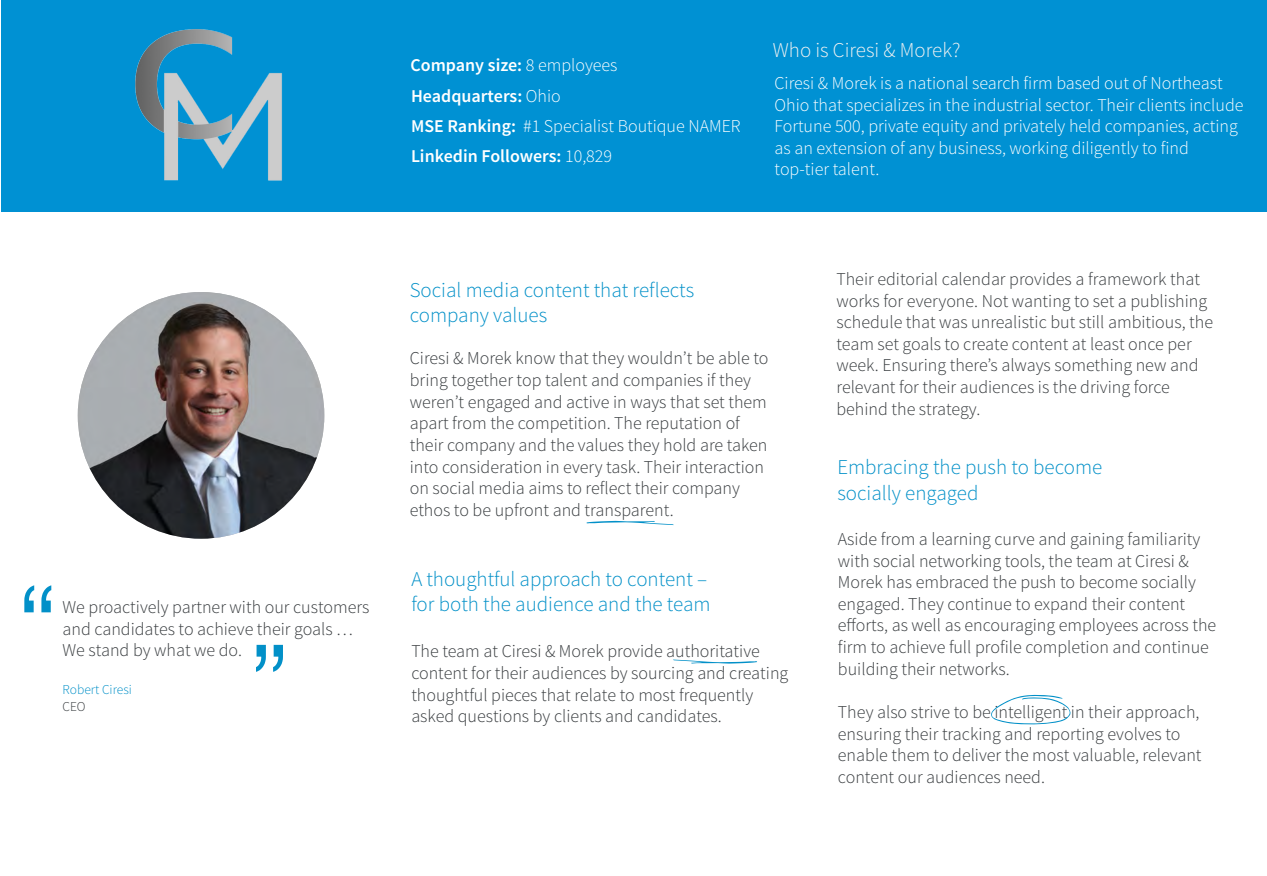
<style>
.page{position:relative;width:1267px;height:876px;background:#fff}
.page>*{position:absolute;margin:0;border:0;box-sizing:border-box;transform-origin:0 0}
.t1{font:300 21px/25.2px "Source Sans Pro";color:#0290c8}
.t2{font:300 21px "Source Sans Pro";color:#f2f2f2}
.t3{font:300 18px/21.6px "Source Sans Pro";color:#373b3e}
.t4{font:300 18px/21.6px "Source Sans Pro";color:#fff}
.t5{font:600 18px "Source Sans Pro";color:#fff}
.t6{font:300 13.5px "Source Sans Pro";color:#0290c8}
.t7{font:300 13.5px "Source Sans Pro";color:#373b3e}
.s1{font-weight:600}
.s2{font-weight:300}
</style>
<div class="page">
<div style="left:1px;top:0;width:1266px;height:211px;background:#0091d3"></div>
<svg style="left:256px;top:644px;width:27px;height:27px"></svg>
<svg style="left:24px;top:585px;width:27px;height:27px"></svg>
<svg style="left:673px;top:659px;width:84px;height:4px"></svg>
<svg style="left:586px;top:520px;width:88px;height:5px"></svg>
<svg style="left:991px;top:694px;width:79px;height:30px"></svg>
<img style="left:110px;top:29px;width:205px;height:183px">
<svg style="left:78px;top:292px;width:246px;height:246px"></svg>
<img style="left:78px;top:292px;width:246px;height:246px;border-radius:123px">
<p class="t3" style="left:62px;top:596px;width:308px">We proactively partner with our customers and candidates to achieve their goals …<br>We stand by what we do.</p>
<p class="t6" style="left:63px;top:681px;width:71px">Robert Ciresi</p>
<p class="t7" style="left:63px;top:697px;width:25px">CEO</p>
<p class="t4" style="left:410px;top:49px;width:332px;line-height:30.5px"><span class="s1">Company size:</span> 8 employees<br><span class="s1">Headquarters:</span> Ohio<br><span class="s1">MSE Ranking:</span> #1 Specialist Boutique NAMER</p>
<p class="t5" style="left:411px;top:144px;width:203px">Linkedin Followers: <span class="s2">10,829</span></p>
<p class="t2" style="left:773px;top:38px;width:189px">Who is Ciresi &amp; Morek?</p>
<p class="t4" style="left:774px;top:72px;width:470px">Ciresi &amp; Morek is a national search firm based out of Northeast Ohio that specializes in the industrial sector. Their clients include Fortune 500, private equity and privately held companies, acting as an extension of any business, working diligently to find top-tier talent.</p>
<p class="t1" style="left:410px;top:278px;width:286px">Social media content that reflects company values</p>
<p class="t3" style="left:410px;top:347px;width:360px">Ciresi &amp; Morek know that they wouldn’t be able to bring together top talent and companies if they weren’t engaged and active in ways that set them apart from the competition. The reputation of their company and the values they hold are taken into consideration in every task. Their interaction on social media aims to reflect their company ethos to be upfront and transparent.</p>
<p class="t1" style="left:411px;top:566px;width:301px">A thoughtful approach to content – for both the audience and the team</p>
<p class="t3" style="left:411px;top:640px;width:378px">The team at Ciresi &amp; Morek provide authoritative content for their audiences by sourcing and creating thoughtful pieces that relate to most frequently asked questions by clients and candidates.</p>
<p class="t3" style="left:836px;top:268px;width:378px">Their editorial calendar provides a framework that works for everyone. Not wanting to set a publishing schedule that was unrealistic but still ambitious, the team set goals to create content at least once per week. Ensuring there’s always something new and relevant for their audiences is the driving force behind the strategy.</p>
<p class="t1" style="left:837px;top:455px;width:266px">Embracing the push to become socially engaged</p>
<p class="t3" style="left:838px;top:528px;width:380px">Aside from a learning curve and gaining familiarity with social networking tools, the team at Ciresi &amp; Morek has embraced the push to become socially engaged. They continue to expand their content efforts, as well as encouraging employees across the firm to achieve full profile completion and continue building their networks.</p>
<p class="t3" style="left:838px;top:701px;width:365px">They also strive to be intelligent in their approach, ensuring their tracking and reporting evolves to enable them to deliver the most valuable, relevant content our audiences need.</p>
</div>
